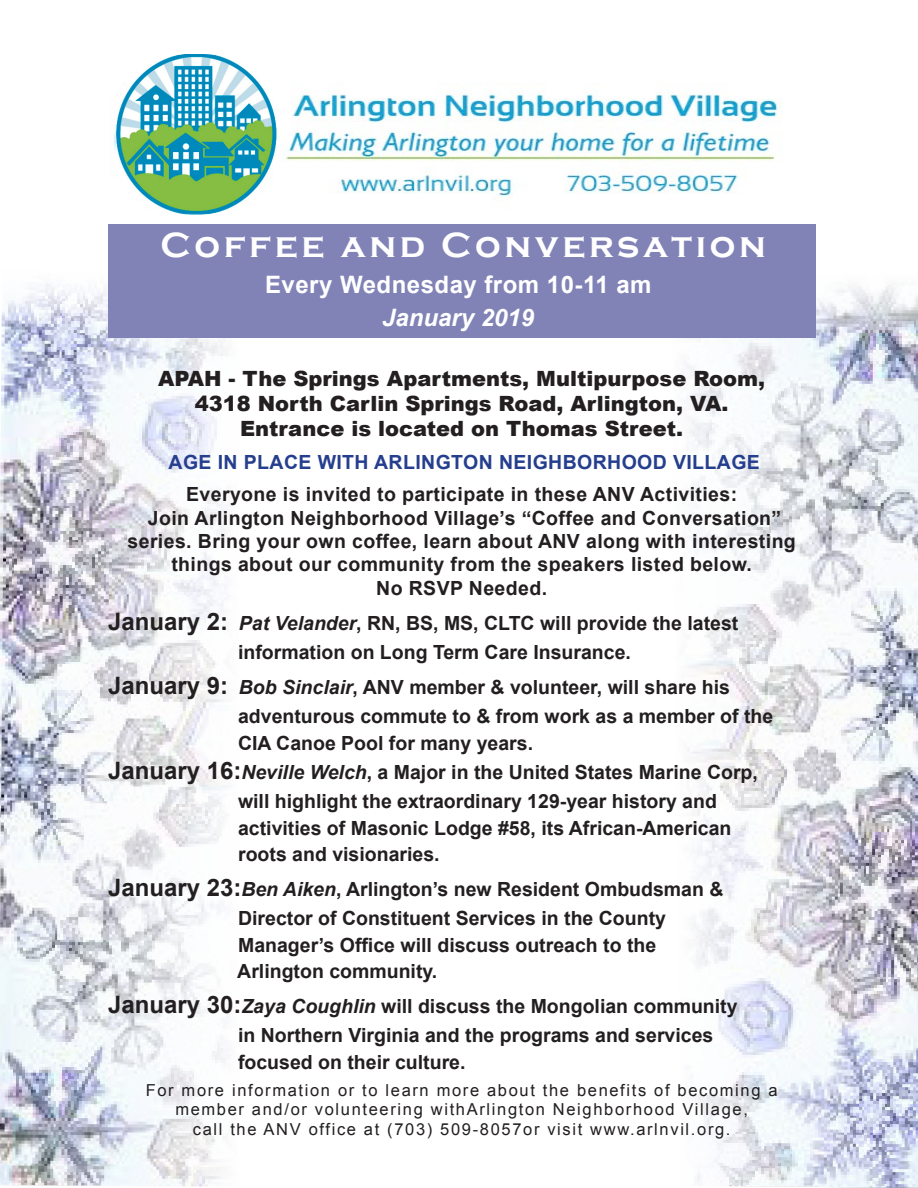
<style>
.page{position:relative;width:918px;height:1188px;background:#fff}
.page>*{position:absolute;margin:0;border:0;box-sizing:border-box;transform-origin:0 0}
.t1{font:700 36px "Copperplate Gothic";letter-spacing:.1em;color:#fff}
.t2{font:700 24px "Arial";letter-spacing:.02em;color:#fff}
.t3{font:italic 700 24px "Arial";color:#fff}
.t4{font:900 21px "Arial";color:#231f20}
.t5{font:700 19.5px "Arial";color:#231f20}
.t6{font:700 19.5px/23.4px "Arial";letter-spacing:.02em;color:#231f20;text-align:center}
.t7{font:700 19.5px "Arial";letter-spacing:.02em;color:#253f8e}
.t8{font:16.5px "Arial";letter-spacing:.1em;color:#231f20}
.s1{font-size:24px}
.s2{font-style:italic}
</style>
<div class="page">
<img style="left:687px;top:262px;width:231px;height:926px">
<img style="left:0;top:284px;width:229px;height:903px">
<img style="left:285px;top:82px;width:498px;height:115px">
<img style="left:115px;top:54px;width:162px;height:161px">
<div style="left:108px;top:224px;width:707px;height:114px;background:#8183b7"></div>
<p class="t1" style="left:161px;top:225px;width:607px">Coffee and Conversation</p>
<p class="t2" style="left:265px;top:269px;width:388px">Every Wednesday from 10-11 am</p>
<p class="t3" style="left:382px;top:302px;width:154px">January 2019</p>
<p class="t4" style="left:158px;top:367px;width:609px">APAH - The Springs Apartments, Multipurpose Room,</p>
<p class="t4" style="left:195px;top:392px;width:535px">4318 North Carlin Springs Road, Arlington, VA.</p>
<p class="t4" style="left:240px;top:417px;width:445px">Entrance is located on Thomas Street.</p>
<p class="t7" style="left:169px;top:449px;width:593px">AGE IN PLACE WITH ARLINGTON NEIGHBORHOOD VILLAGE</p>
<p class="t6" style="left:186px;top:483px;width:553px">Everyone is invited to participate in these ANV Activities:</p>
<p class="t6" style="left:148px;top:507px;width:635px">Join Arlington Neighborhood Village’s “Coffee and Conversation”</p>
<p class="t6" style="left:128px;top:530px;width:670px">series. Bring your own coffee, learn about ANV along with interesting things about our community from the speakers listed below.</p>
<p class="t6" style="left:376px;top:577px;width:172px">No RSVP Needed.</p>
<p class="t5" style="left:108px;top:610px;width:632px"><span class="s1">January 2:</span> <span class="s2">Pat Velander</span>, RN, BS, MS, CLTC will provide the latest</p>
<p class="t5" style="left:238px;top:639px;width:394px">information on Long Term Care Insurance.</p>
<p class="t5" style="left:108px;top:674px;width:624px"><span class="s1">January 9:</span> <span class="s2">Bob Sinclair</span>, ANV member &amp; volunteer, will share his</p>
<p class="t5" style="left:238px;top:703px;width:537px">adventurous commute to &amp; from work as a member of the</p>
<p class="t5" style="left:238px;top:730px;width:297px">CIA Canoe Pool for many years.</p>
<p class="t5" style="left:108px;top:759px;width:651px"><span class="s1">January 16:</span><span class="s2">Neville Welch</span>, a Major in the United States Marine Corp,</p>
<p class="t5" style="left:238px;top:789px;width:480px">will highlight the extraordinary 129-year history and</p>
<p class="t5" style="left:238px;top:815px;width:495px">activities of Masonic Lodge #58, its African-American</p>
<p class="t5" style="left:238px;top:841px;width:203px">roots and visionaries.</p>
<p class="t5" style="left:108px;top:876px;width:617px"><span class="s1">January 23:</span><span class="s2">Ben Aiken</span>, Arlington’s new Resident Ombudsman &amp;</p>
<p class="t5" style="left:238px;top:906px;width:429px">Director of Constituent Services in the County</p>
<p class="t5" style="left:238px;top:932px;width:420px">Manager’s Office will discuss outreach to the</p>
<p class="t5" style="left:237px;top:958px;width:202px">Arlington community.</p>
<p class="t5" style="left:108px;top:993px;width:631px"><span class="s1">January 30:</span><span class="s2">Zaya Coughlin</span> will discuss the Mongolian community</p>
<p class="t5" style="left:238px;top:1023px;width:477px">in Northern Virginia and the programs and services</p>
<p class="t5" style="left:238px;top:1049px;width:229px">focused on their culture.</p>
<p class="t8" style="left:146px;top:1079px;width:633px">For more information or to learn more about the benefits of becoming a</p>
<p class="t8" style="left:175px;top:1099px;width:574px">member and/or volunteering withArlington Neighborhood Village,</p>
<p class="t8" style="left:193px;top:1119px;width:539px">call the ANV office at (703) 509-8057or visit www.arlnvil.org.</p>
</div>
